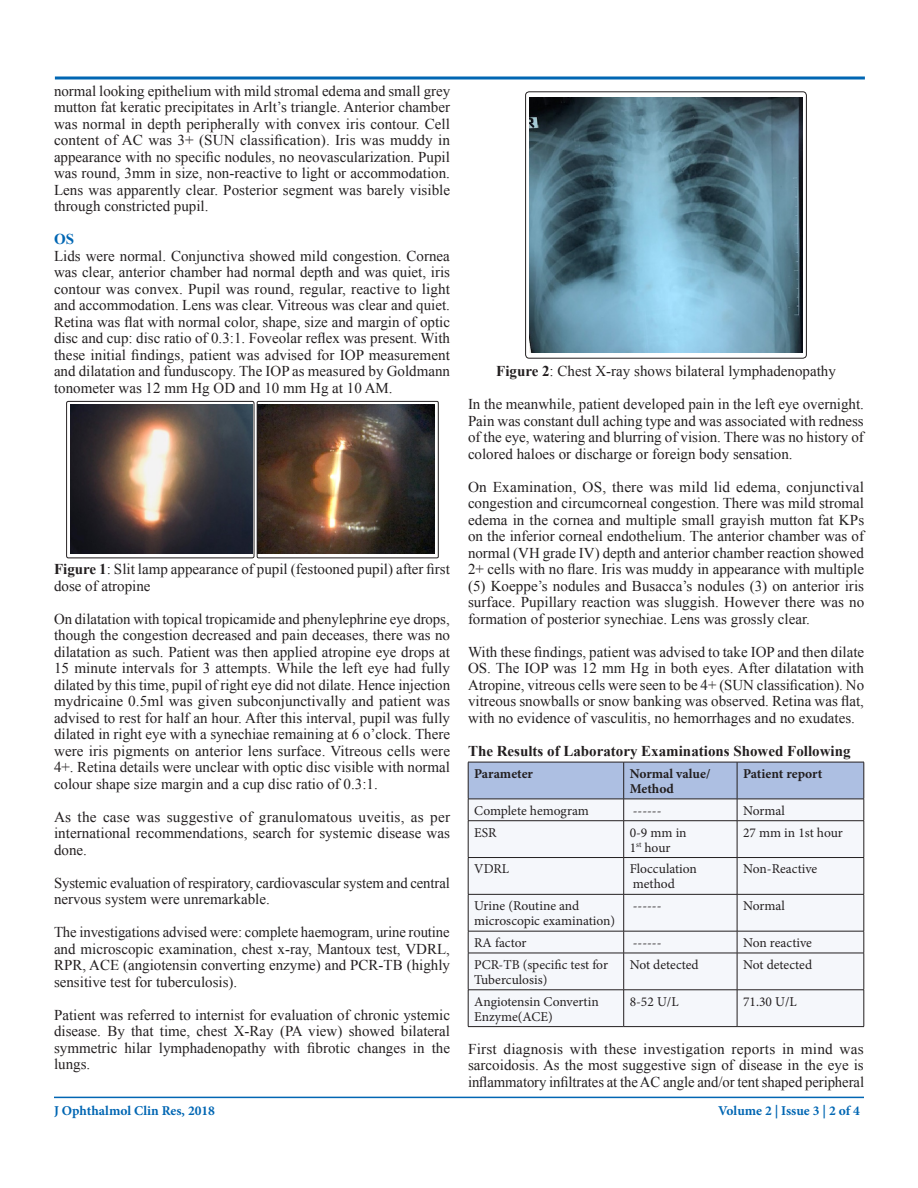
<style>
.page{position:relative;width:918px;height:1188px;background:#fff}
.page>*{position:absolute;margin:0;border:0;box-sizing:border-box;transform-origin:0 0}
.t1{font:15px/16.5px "Times New Roman";color:#231f20;text-align:justify}
.t2{font:700 15px "Times New Roman";color:#231f20}
.t3{font:700 15px "Times New Roman";color:#0166b3}
.t4{font:13.5px/15px "Minion Pro";color:#231f20}
.t5{font:700 13.5px "Minion Pro";color:#0166b3}
.t6{font:700 13.5px "Minion Pro";color:#231f20}
.s1{font-weight:700}
</style>
<div class="page">
<hr style="left:54px;top:1097px;width:810px;height:1px;background:#0166b3">
<svg style="left:54px;top:76px;width:811px;height:4px;background:#408cc5"></svg>
<div style="left:469px;top:821px;width:395px;height:205px;background:#f5f7fb"></div>
<svg style="left:468px;top:762px;width:397px;height:59px"></svg>
<hr style="left:468px;top:820px;width:156px;height:1px;background:#231f20">
<hr style="left:468px;top:821px;width:1px;height:36px;background:#231f20">
<hr style="left:624px;top:820px;width:113px;height:1px;background:#231f20">
<hr style="left:623px;top:821px;width:1px;height:36px;background:#231f20">
<hr style="left:737px;top:820px;width:127px;height:1px;background:#231f20">
<hr style="left:737px;top:821px;width:1px;height:36px;background:#231f20">
<hr style="left:864px;top:821px;width:1px;height:36px;background:#231f20">
<hr style="left:468px;top:857px;width:156px;height:1px;background:#231f20">
<hr style="left:468px;top:858px;width:1px;height:36px;background:#231f20">
<hr style="left:624px;top:857px;width:113px;height:1px;background:#231f20">
<hr style="left:623px;top:858px;width:1px;height:36px;background:#231f20">
<hr style="left:737px;top:857px;width:127px;height:1px;background:#231f20">
<hr style="left:737px;top:858px;width:1px;height:36px;background:#231f20">
<hr style="left:864px;top:858px;width:1px;height:36px;background:#231f20">
<hr style="left:468px;top:894px;width:156px;height:1px;background:#231f20">
<hr style="left:468px;top:895px;width:1px;height:36px;background:#231f20">
<hr style="left:624px;top:894px;width:113px;height:1px;background:#231f20">
<hr style="left:623px;top:895px;width:1px;height:36px;background:#231f20">
<hr style="left:737px;top:894px;width:127px;height:1px;background:#231f20">
<hr style="left:737px;top:895px;width:1px;height:36px;background:#231f20">
<hr style="left:864px;top:895px;width:1px;height:36px;background:#231f20">
<hr style="left:468px;top:931px;width:156px;height:1px;background:#231f20">
<svg style="left:468px;top:931px;width:1px;height:22px"></svg>
<hr style="left:624px;top:931px;width:113px;height:1px;background:#231f20">
<svg style="left:623px;top:931px;width:1px;height:22px"></svg>
<hr style="left:737px;top:931px;width:127px;height:1px;background:#231f20">
<svg style="left:737px;top:931px;width:1px;height:22px"></svg>
<svg style="left:864px;top:931px;width:1px;height:22px"></svg>
<hr style="left:468px;top:953px;width:156px;height:1px;background:#231f20">
<hr style="left:468px;top:953px;width:1px;height:37px;background:#231f20">
<hr style="left:624px;top:953px;width:113px;height:1px;background:#231f20">
<hr style="left:623px;top:953px;width:1px;height:37px;background:#231f20">
<hr style="left:737px;top:953px;width:127px;height:1px;background:#231f20">
<hr style="left:737px;top:953px;width:1px;height:37px;background:#231f20">
<hr style="left:864px;top:953px;width:1px;height:37px;background:#231f20">
<hr style="left:468px;top:990px;width:156px;height:1px;background:#231f20">
<hr style="left:468px;top:990px;width:1px;height:36px;background:#231f20">
<hr style="left:624px;top:990px;width:113px;height:1px;background:#231f20">
<hr style="left:623px;top:990px;width:1px;height:36px;background:#231f20">
<hr style="left:737px;top:990px;width:127px;height:1px;background:#231f20">
<hr style="left:737px;top:990px;width:1px;height:36px;background:#231f20">
<hr style="left:864px;top:990px;width:1px;height:36px;background:#231f20">
<hr style="left:468px;top:1026px;width:156px;height:1px;background:#231f20">
<hr style="left:624px;top:1026px;width:113px;height:1px;background:#231f20">
<hr style="left:737px;top:1026px;width:127px;height:1px;background:#231f20">
<img style="left:70px;top:405px;width:182px;height:149px">
<div style="left:67px;top:401px;width:187px;height:157px;border:1px solid #231f20;border-radius:2px"></div>
<img style="left:259px;top:405px;width:175px;height:149px">
<div style="left:257px;top:401px;width:181px;height:157px;border:1px solid #231f20"></div>
<img style="left:530px;top:97px;width:272px;height:256px">
<div style="left:525px;top:92px;width:282px;height:266px;border:1px solid #231f20;border-radius:4px"></div>
<p class="t1" style="left:54px;top:82px;width:398px">normal looking epithelium with mild stromal edema and small grey mutton fat keratic precipitates in Arlt’s triangle. Anterior chamber was normal in depth peripherally with convex iris contour. Cell content of AC was 3+ (SUN classification). Iris was muddy in appearance with no specific nodules, no neovascularization. Pupil was round, 3mm in size, non-reactive to light or accommodation.<br>Lens was apparently clear. Posterior segment was barely visible through constricted pupil.</p>
<p class="t3" style="left:54px;top:229px;width:22px">OS</p>
<p class="t1" style="left:54px;top:247px;width:398px">Lids were normal. Conjunctiva showed mild congestion. Cornea was clear, anterior chamber had normal depth and was quiet, iris contour was convex. Pupil was round, regular, reactive to light and accommodation. Lens was clear. Vitreous was clear and quiet.<br>Retina was flat with normal color, shape, size and margin of optic disc and cup: disc ratio of 0.3:1. Foveolar reflex was present. With these initial findings, patient was advised for IOP measurement and dilatation and funduscopy. The IOP as measured by Goldmann tonometer was 12 mm Hg OD and 10 mm Hg at 10 AM.</p>
<p class="t1" style="left:54px;top:561px;width:397px"><span class="s1">Figure 1</span>: Slit lamp appearance of pupil (festooned pupil) after first dose of atropine</p>
<p class="t1" style="left:54px;top:610px;width:398px">On dilatation with topical tropicamide and phenylephrine eye drops, though the congestion decreased and pain deceases, there was no dilatation as such. Patient was then applied atropine eye drops at 15 minute intervals for 3 attempts. While the left eye had fully dilated by this time, pupil of right eye did not dilate. Hence injection mydricaine 0.5ml was given subconjunctivally and patient was advised to rest for half an hour. After this interval, pupil was fully dilated in right eye with a synechiae remaining at 6 o’clock. There were iris pigments on anterior lens surface. Vitreous cells were 4+. Retina details were unclear with optic disc visible with normal colour shape size margin and a cup disc ratio of 0.3:1.</p>
<p class="t1" style="left:54px;top:808px;width:398px">As the case was suggestive of granulomatous uveitis, as per international recommendations, search for systemic disease was done.</p>
<p class="t1" style="left:54px;top:874px;width:397px">Systemic evaluation of respiratory, cardiovascular system and central nervous system were unremarkable.</p>
<p class="t1" style="left:54px;top:924px;width:398px">The investigations advised were: complete haemogram, urine routine and microscopic examination, chest x-ray, Mantoux test, VDRL, RPR, ACE (angiotensin converting enzyme) and PCR-TB (highly sensitive test for tuberculosis).</p>
<p class="t1" style="left:54px;top:1006px;width:398px">Patient was referred to internist for evaluation of chronic ystemic disease. By that time, chest X-Ray (PA view) showed bilateral symmetric hilar lymphadenopathy with fibrotic changes in the lungs.</p>
<p class="t1" style="left:496px;top:363px;width:341px"><span class="s1">Figure 2</span>: Chest X-ray shows bilateral lymphadenopathy</p>
<p class="t1" style="left:468px;top:396px;width:397px">In the meanwhile, patient developed pain in the left eye overnight.<br>Pain was constant dull aching type and was associated with redness of the eye, watering and blurring of vision. There was no history of colored haloes or discharge or foreign body sensation.</p>
<p class="t1" style="left:468px;top:478px;width:398px">On Examination, OS, there was mild lid edema, conjunctival congestion and circumcorneal congestion. There was mild stromal edema in the cornea and multiple small grayish mutton fat KPs on the inferior corneal endothelium. The anterior chamber was of normal (VH grade IV) depth and anterior chamber reaction showed 2+ cells with no flare. Iris was muddy in appearance with multiple (5) Koeppe’s nodules and Busacca’s nodules (3) on anterior iris surface. Pupillary reaction was sluggish. However there was no formation of posterior synechiae. Lens was grossly clear.</p>
<p class="t1" style="left:468px;top:643px;width:398px">With these findings, patient was advised to take IOP and then dilate OS. The IOP was 12 mm Hg in both eyes. After dilatation with Atropine, vitreous cells were seen to be 4+ (SUN classification). No vitreous snowballs or snow banking was observed. Retina was flat, with no evidence of vasculitis, no hemorrhages and no exudates.</p>
<p class="t2" style="left:468px;top:741px;width:384px">The Results of Laboratory Examinations Showed Following</p>
<p class="t6" style="left:474px;top:764px;width:60px">Parameter</p>
<p class="t6" style="left:630px;top:764px;width:82px">Normal value/</p>
<p class="t6" style="left:630px;top:779px;width:46px">Method</p>
<p class="t6" style="left:743px;top:764px;width:81px">Patient report</p>
<p class="t4" style="left:474px;top:803px;width:116px">Complete hemogram</p>
<p class="t4" style="left:633px;top:803px;width:30px">------</p>
<p class="t4" style="left:743px;top:803px;width:43px">Normal</p>
<p class="t4" style="left:474px;top:825px;width:24px">ESR</p>
<p class="t4" style="left:630px;top:825px;width:59px">0-9 mm in</p>
<p class="t4" style="left:630px;top:840px;width:42px">1<sup>st</sup> hour</p>
<p class="t4" style="left:743px;top:825px;width:101px">27 mm in 1st hour</p>
<p class="t4" style="left:474px;top:862px;width:36px">VDRL</p>
<p class="t4" style="left:630px;top:862px;width:69px">Flocculation</p>
<p class="t4" style="left:633px;top:877px;width:44px">method</p>
<p class="t4" style="left:743px;top:862px;width:76px">Non-Reactive</p>
<p class="t4" style="left:474px;top:898px;width:107px">Urine (Routine and</p>
<p class="t4" style="left:474px;top:913px;width:143px">microscopic examination)</p>
<p class="t4" style="left:633px;top:898px;width:30px">------</p>
<p class="t4" style="left:743px;top:898px;width:43px">Normal</p>
<p class="t4" style="left:474px;top:935px;width:54px">RA factor</p>
<p class="t4" style="left:633px;top:935px;width:30px">------</p>
<p class="t4" style="left:743px;top:935px;width:70px">Non reactive</p>
<p class="t4" style="left:474px;top:957px;width:135px">PCR-TB (specific test for<br>Tuberculosis)</p>
<p class="t4" style="left:630px;top:957px;width:71px">Not detected</p>
<p class="t4" style="left:743px;top:957px;width:71px">Not detected</p>
<p class="t4" style="left:474px;top:994px;width:126px">Angiotensin Convertin<br>Enzyme(ACE)</p>
<p class="t4" style="left:630px;top:994px;width:50px">8-52 U/L</p>
<p class="t4" style="left:743px;top:994px;width:55px">71.30 U/L</p>
<p class="t1" style="left:468px;top:1040px;width:398px">First diagnosis with these investigation reports in mind was sarcoidosis. As the most suggestive sign of disease in the eye is inflammatory infiltrates at the AC angle and/or tent shaped peripheral</p>
<p class="t5" style="left:54px;top:1101px;width:163px">J Ophthalmol Clin Res, 2018</p>
<p class="t5" style="left:718px;top:1101px;width:143px">Volume 2 | Issue 3 | 2 of 4</p>
</div>
